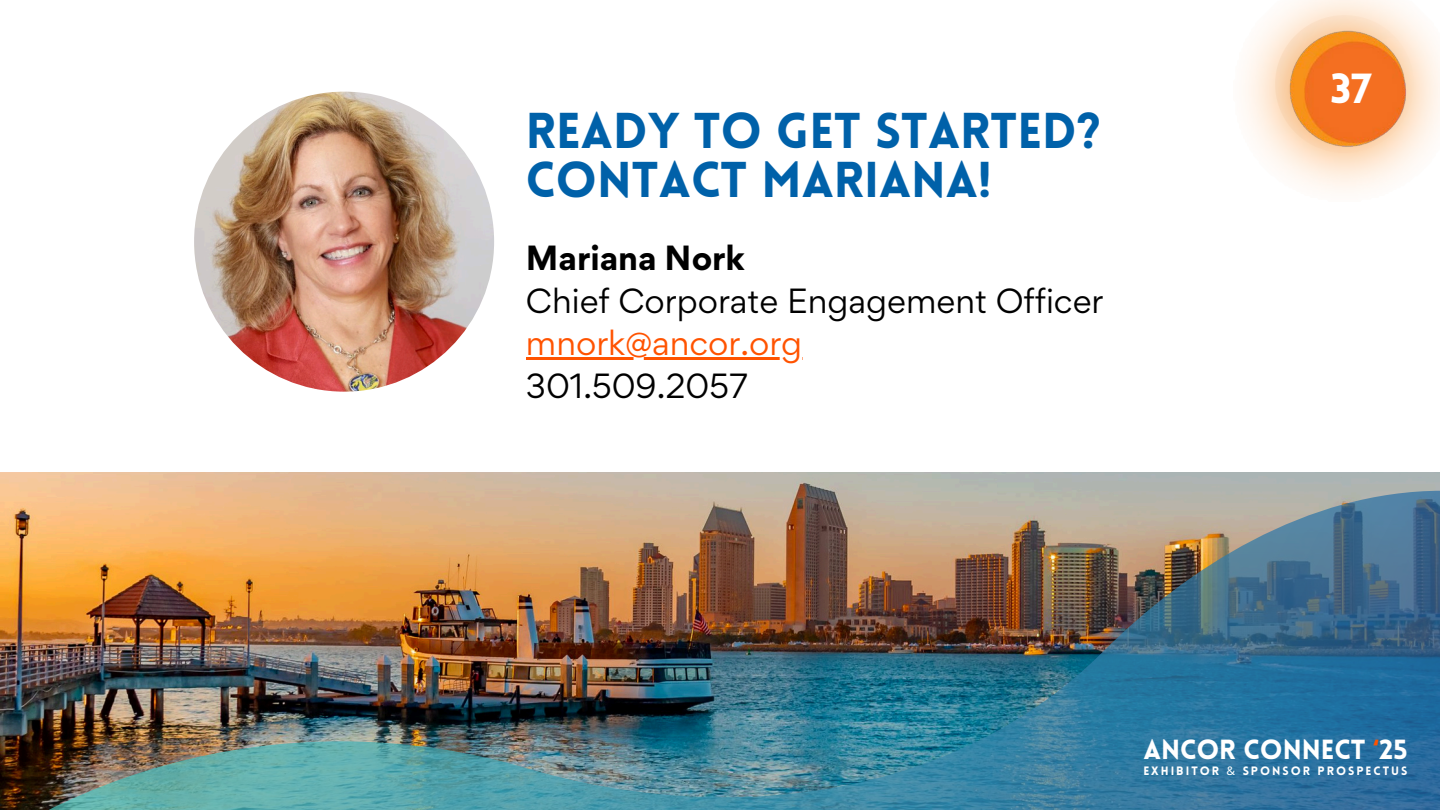
<style>
.page{position:relative;width:1440px;height:810px;background:#fff}
.page>*{position:absolute;margin:0;border:0;box-sizing:border-box;transform-origin:0 0}
.t1{font:900 49.2px/48.8px "Lovelo";color:#0061a9}
.t2{font:900 41.2px "Lovelo";color:#fff}
.t3{font:31.2px/42.9px "Gordita";color:#000}
.t4{font:31.2px/42.9px "Gordita";color:#ff5300}
.t5{font:900 27.1px "Lovelo";color:#fff}
.t6{font:900 11.9px "Lovelo";letter-spacing:.17em;color:#fff}
.s1{font-weight:700}
.s2{color:#000}
.s3{color:#ff5300}
.s4{font-family:"Noto Sans";font-weight:400}
</style>
<div class="page">
<img style="left:0;top:472px;width:1440px;height:19px">
<img style="left:194px;top:92px;width:300px;height:300px;border-radius:50%">
<img style="left:0;top:491px;width:1440px;height:319px">
<hr style="left:526px;top:357px;width:276px;height:3px;background:#ff5300">
<img style="left:1276px;top:16px;width:137px;height:137px">
<img style="left:1285px;top:19px;width:132px;height:137px">
<p class="t1" style="left:526px;top:111px;width:576px">READY TO GET STARTED?<br>CONTACT MARIANA!</p>
<h2 class="t3" style="left:526px;top:236px;width:579px"><span class="s1">Mariana Nork<br></span>Chief Corporate Engagement Officer</h2>
<p class="t4" style="left:526px;top:322px;width:278px">mnork@ancor.org<br><span class="s2">301.509.2057</span></p>
<h3 class="t2" style="left:1330px;top:72px;width:42px">37</h3>
<p class="t5" style="left:1143px;top:738px;width:266px">ANCOR CONNECT <span class="s3">‘</span>25</p>
<p class="t6" style="left:1143px;top:766px;width:266px">EXHIBITOR <span class="s4">&amp;</span> SPONSOR PROSPECTUS</p>
</div>
